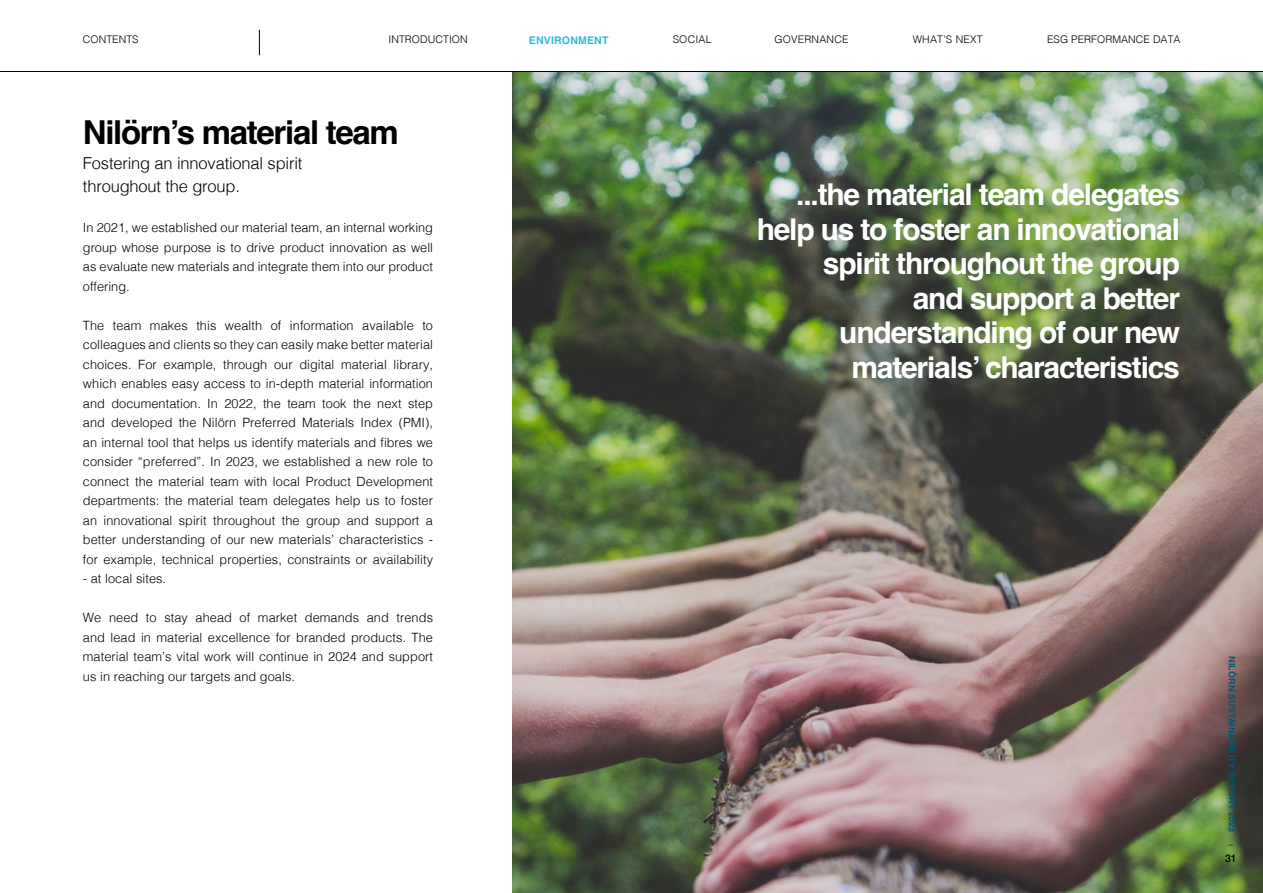
<style>
.page{position:relative;width:1263px;height:893px;background:#fff}
.page>*{position:absolute;margin:0;border:0;box-sizing:border-box;transform-origin:0 0}
.t1{font:700 33px "Helvetica";letter-spacing:-.04em;color:#000}
.t2{font:700 30px/34.5px "Helvetica";letter-spacing:-.04em;color:#fff;text-align:right}
.t3{font:300 16.5px/22.5px "Helvetica";letter-spacing:-.01em;color:#000}
.t4{font:300 12.75px/19.5px "Helvetica";letter-spacing:.005em;color:#000;text-align:justify}
.t5{font:300 10.5px "Helvetica";letter-spacing:.005em;color:#000}
.t6{font:700 10.5px "Helvetica";letter-spacing:.02em;color:#2cbad8}
.t7{font:500 10.5px "Helvetica Neue";color:#000}
.t8{font:300 10.5px "Helvetica Neue";color:#000}
.t9{font:700 9px "Helvetica";letter-spacing:.01em;color:#005776}
</style>
<div class="page">
<img style="left:512px;top:72px;width:751px;height:821px">
<hr style="left:0;top:71px;width:1263px;height:1px;background:#000">
<svg style="left:259px;top:30px;width:1px;height:25px"></svg>
<p class="t5" style="left:83px;top:31px;width:57px">CONTENTS</p>
<p class="t5" style="left:388px;top:30px;width:81px">INTRODUCTION</p>
<p class="t6" style="left:529px;top:34px;width:81px">ENVIRONMENT</p>
<p class="t5" style="left:673px;top:31px;width:40px">SOCIAL</p>
<p class="t5" style="left:774px;top:31px;width:76px">GOVERNANCE</p>
<p class="t5" style="left:913px;top:31px;width:71px">WHAT’S NEXT</p>
<p class="t5" style="left:1047px;top:30px;width:135px">ESG PERFORMANCE DATA</p>
<h1 class="t1" style="left:83px;top:112px;width:317px">Nilörn’s material team</h1>
<p class="t3" style="left:83px;top:151px;width:221px">Fostering an innovational spirit throughout the group.</p>
<p class="t4" style="left:83px;top:217px;width:352px">In 2021, we established our material team, an internal working group whose purpose is to drive product innovation as well as evaluate new materials and integrate them into our product offering.</p>
<p class="t4" style="left:83px;top:315px;width:352px">The team makes this wealth of information available to colleagues and clients so they can easily make better material choices. For example, through our digital material library, which enables easy access to in-depth material information and documentation. In 2022, the team took the next step and developed the Nilörn Preferred Materials Index (PMI), an internal tool that helps us identify materials and fibres we consider “preferred”. In 2023, we established a new role to connect the material team with local Product Development departments: the material team delegates help us to foster an innovational spirit throughout the group and support a better understanding of our new materials’ characteristics - for example, technical properties, constraints or availability</p>
<p class="t4" style="left:83px;top:568px;width:85px">- at local sites.</p>
<p class="t4" style="left:83px;top:607px;width:352px">We need to stay ahead of market demands and trends and lead in material excellence for branded products. The material team’s vital work will continue in 2024 and support us in reaching our targets and goals.</p>
<h2 class="t2" style="left:757px;top:181px;width:425px">...the material team delegates help us to foster an innovational spirit throughout the group<br>and support a better understanding of our new materials’ characteristics</h2>
<p class="t9" style="left:1237px;top:656px;width:178px;rotate:90deg">NILÖRN SUSTAINABILITY REPORT 2023</p>
<p class="t8" style="left:1228px;top:831px;width:7px">_</p>
<p class="t7" style="left:1225px;top:850px;width:13px">31</p>
</div>
